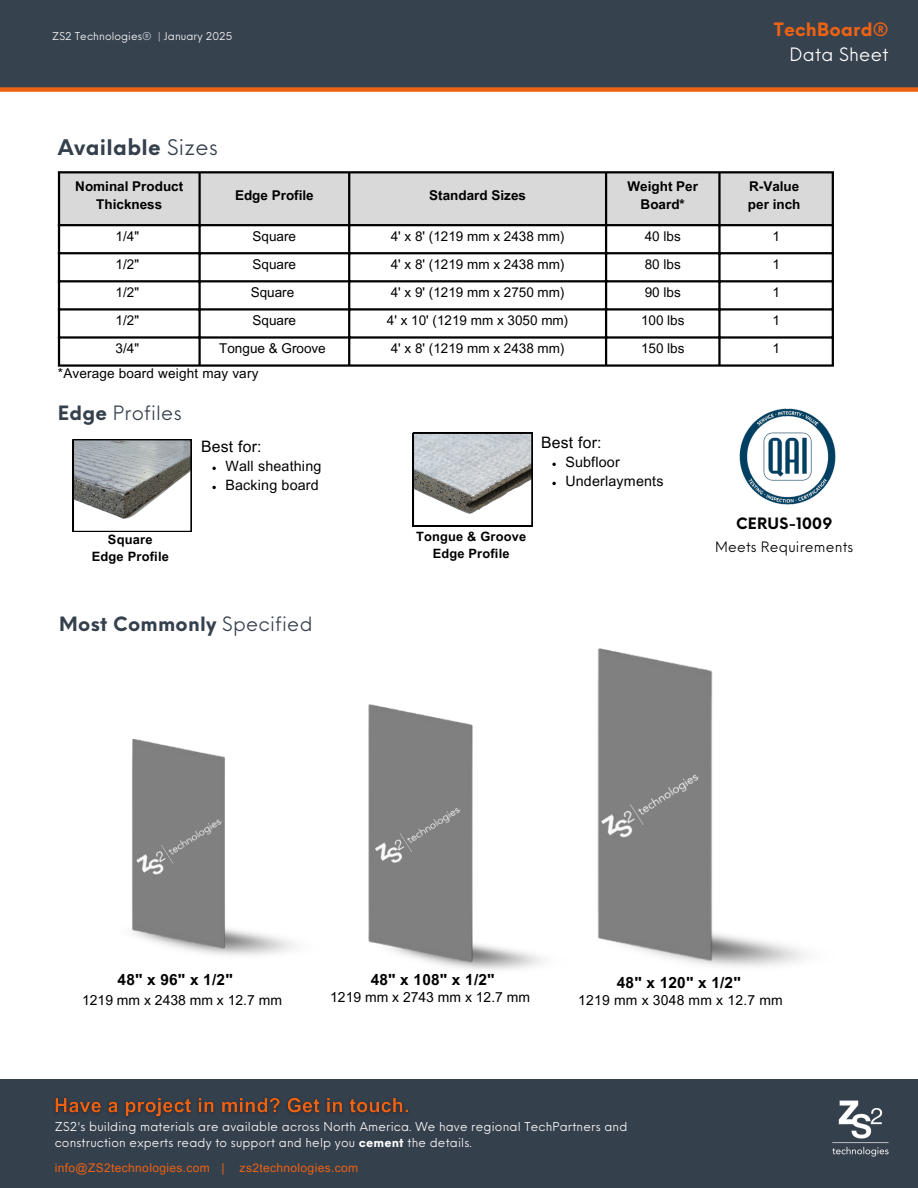
<style>
.page{position:relative;width:918px;height:1188px;background:#fff}
.page>*{position:absolute;margin:0;border:0;box-sizing:border-box;transform-origin:0 0}
.t1{font:700 21px "Neue Einstellung";letter-spacing:.015em;color:#35404d}
.t2{font:700 19.2px "Neue Einstellung";letter-spacing:.015em;color:#35404d}
.t3{font:19.2px "Neue Einstellung";letter-spacing:.015em;color:#35404d}
.t4{font:700 18px/24.8px "Neue Einstellung";letter-spacing:.01em;color:#ed6213;text-align:right}
.t5{font:15.75px "Arial MT Pro";letter-spacing:.015em;color:#000}
.t6{font:700 15.45px "Arial MT Pro";letter-spacing:.015em;color:#000}
.t7{font:700 15.3px "Neue Einstellung";letter-spacing:.015em;color:#000}
.t8{font:14.25px "Arial MT Pro";letter-spacing:.015em;color:#000}
.t9{font:13.95px "Arial MT Pro";color:#000}
.t10{font:13.95px "Neue Einstellung";letter-spacing:.015em;color:#000}
.t11{font:13.5px "Arial MT Pro";color:#000}
.t12{font:700 13.5px/18px "Arial MT Pro";color:#000;text-align:center}
.t13{font:700 12.9px "Arial MT Pro";letter-spacing:.015em;color:#000}
.t14{font:12px/16px "Neue Einstellung";letter-spacing:.015em;color:#fefefe}
.t15{font:12px "Arial MT Pro";letter-spacing:.03em;color:#ed6213}
.t16{font:10.5px "Neue Einstellung";letter-spacing:.01em;color:#fff}
.s1{font-weight:400}
.s2{font-weight:400;color:#fff}
.s3{font-weight:700}
</style>
<div class="page">
<div style="left:0;top:0;width:918px;height:90px;background:#35404d"></div>
<div style="left:0;top:87px;width:918px;height:5px;background:#ed6213"></div>
<div style="left:0;top:1080px;width:918px;height:108px;background:#35404d"></div>
<div style="left:60px;top:173px;width:772px;height:51px;background:#d9d9d9"></div>
<hr style="left:58px;top:173px;width:2px;height:191px;background:#000">
<hr style="left:198px;top:173px;width:3px;height:191px;background:#000">
<hr style="left:348px;top:173px;width:2px;height:191px;background:#000">
<hr style="left:605px;top:173px;width:2px;height:191px;background:#000">
<hr style="left:718px;top:173px;width:3px;height:191px;background:#000">
<hr style="left:832px;top:173px;width:2px;height:191px;background:#000">
<hr style="left:58px;top:171px;width:776px;height:2px;background:#000">
<hr style="left:58px;top:224px;width:776px;height:2px;background:#000">
<hr style="left:58px;top:252px;width:776px;height:2px;background:#000">
<hr style="left:58px;top:280px;width:776px;height:2px;background:#000">
<hr style="left:58px;top:308px;width:776px;height:3px;background:#000">
<hr style="left:58px;top:336px;width:776px;height:3px;background:#000">
<hr style="left:58px;top:364px;width:776px;height:3px;background:#000">
<img style="left:832px;top:1100px;width:56px;height:56px">
<img style="left:739px;top:408px;width:97px;height:97px">
<svg style="left:413px;top:433px;width:119px;height:93px"></svg>
<svg style="left:73px;top:439px;width:118px;height:93px"></svg>
<img style="left:125px;top:740px;width:122px;height:211px">
<img style="left:136px;top:810px;width:92px;height:71px">
<img style="left:368px;top:704px;width:124px;height:260px">
<img style="left:375px;top:798px;width:92px;height:71px">
<img style="left:597px;top:648px;width:130px;height:316px">
<img style="left:601px;top:764px;width:105px;height:81px">
<img style="left:55px;top:1097px;width:354px;height:20px">
<svg style="left:212px;top:467px;width:4px;height:3px"></svg>
<svg style="left:212px;top:486px;width:4px;height:3px"></svg>
<svg style="left:552px;top:463px;width:4px;height:3px"></svg>
<svg style="left:552px;top:482px;width:4px;height:3px"></svg>
<h2 class="t16" style="left:52px;top:27px;width:101px">ZS2 Technologies®</h2>
<p class="t16" style="left:158px;top:27px;width:76px">| January 2025</p>
<p class="t1" style="left:58px;top:129px;width:161px">Available <span class="s1">Sizes</span></p>
<p class="t4" style="left:774px;top:16px;width:116px">TechBoard®<br><span class="s2">Data Sheet</span></p>
<p class="t12" style="left:75px;top:179px;width:110px">Nominal Product</p>
<h3 class="t12" style="left:96px;top:197px;width:68px">Thickness</h3>
<p class="t12" style="left:235px;top:188px;width:80px">Edge Profile</p>
<h2 class="t12" style="left:429px;top:188px;width:98px">Standard Sizes</h2>
<p class="t12" style="left:628px;top:179px;width:72px">Weight Per<br>Board*</p>
<p class="t12" style="left:749px;top:179px;width:52px">R-Value</p>
<p class="t12" style="left:748px;top:197px;width:54px">per inch</p>
<p class="t11" style="left:116px;top:231px;width:25px">1/4"</p>
<p class="t11" style="left:253px;top:231px;width:45px">Square</p>
<p class="t11" style="left:391px;top:231px;width:175px">4' x 8' (1219 mm x 2438 mm)</p>
<p class="t11" style="left:645px;top:231px;width:38px">40 lbs</p>
<p class="t11" style="left:772px;top:231px;width:9px">1</p>
<p class="t11" style="left:116px;top:259px;width:25px">1/2"</p>
<p class="t11" style="left:253px;top:259px;width:45px">Square</p>
<p class="t11" style="left:391px;top:259px;width:175px">4' x 8' (1219 mm x 2438 mm)</p>
<p class="t11" style="left:645px;top:259px;width:38px">80 lbs</p>
<p class="t11" style="left:772px;top:259px;width:9px">1</p>
<p class="t11" style="left:116px;top:287px;width:25px">1/2"</p>
<p class="t11" style="left:251px;top:287px;width:45px">Square</p>
<p class="t11" style="left:391px;top:287px;width:175px">4' x 9' (1219 mm x 2750 mm)</p>
<p class="t11" style="left:645px;top:287px;width:38px">90 lbs</p>
<p class="t11" style="left:772px;top:287px;width:9px">1</p>
<p class="t11" style="left:116px;top:315px;width:25px">1/2"</p>
<p class="t11" style="left:253px;top:315px;width:45px">Square</p>
<p class="t11" style="left:387px;top:315px;width:183px">4' x 10' (1219 mm x 3050 mm)</p>
<p class="t11" style="left:641px;top:315px;width:45px">100 lbs</p>
<p class="t11" style="left:772px;top:315px;width:9px">1</p>
<p class="t11" style="left:116px;top:343px;width:25px">3/4"</p>
<p class="t11" style="left:219px;top:343px;width:108px">Tongue &amp; Groove</p>
<p class="t11" style="left:391px;top:343px;width:175px">4' x 8' (1219 mm x 2438 mm)</p>
<p class="t11" style="left:641px;top:343px;width:45px">150 lbs</p>
<p class="t11" style="left:772px;top:343px;width:9px">1</p>
<p class="t11" style="left:58px;top:369px;width:202px">*Average board weight may vary</p>
<p class="t3" style="left:58px;top:396px;width:125px"><span class="s3">Edge</span> Profiles</p>
<p class="t13" style="left:108px;top:534px;width:46px">Square</p>
<h4 class="t13" style="left:92px;top:551px;width:79px">Edge Profile</h4>
<h2 class="t5" style="left:201px;top:441px;width:62px">Best for:</h2>
<p class="t8" style="left:225px;top:461px;width:97px">Wall sheathing</p>
<p class="t8" style="left:225px;top:480px;width:95px">Backing board</p>
<p class="t2" style="left:59px;top:607px;width:255px">Most Commonly <span class="s1">Specified</span></p>
<p class="t5" style="left:541px;top:437px;width:62px">Best for:</p>
<h5 class="t8" style="left:565px;top:457px;width:56px">Subfloor</h5>
<p class="t8" style="left:565px;top:476px;width:100px">Underlayments</p>
<p class="t13" style="left:416px;top:532px;width:112px">Tongue &amp; Groove</p>
<p class="t13" style="left:433px;top:549px;width:78px">Edge Profile</p>
<p class="t7" style="left:736px;top:509px;width:98px">CERUS-1009</p>
<p class="t10" style="left:715px;top:534px;width:140px">Meets Requirements</p>
<p class="t6" style="left:118px;top:973px;width:117px">48" x 96" x 1/2"</p>
<p class="t6" style="left:371px;top:974px;width:125px">48" x 108" x 1/2"</p>
<p class="t6" style="left:617px;top:977px;width:125px">48" x 120" x 1/2"</p>
<p class="t9" style="left:82px;top:995px;width:201px">1219 mm x 2438 mm x 12.7 mm</p>
<p class="t9" style="left:330px;top:992px;width:201px">1219 mm x 2743 mm x 12.7 mm</p>
<h6 class="t9" style="left:578px;top:995px;width:206px">1219 mm x 3048 mm x 12.7 mm</h6>
<p class="t14" style="left:55px;top:1117px;width:574px">ZS2's building materials are available across North America. We have regional TechPartners and construction experts ready to support and help you <span class="s3">cement</span> the details.</p>
<h6 class="t15" style="left:55px;top:1163px;width:171px">info@ZS2technologies.com |</h6>
<h6 class="t15" style="left:240px;top:1163px;width:120px">zs2technologies.com</h6>
</div>
